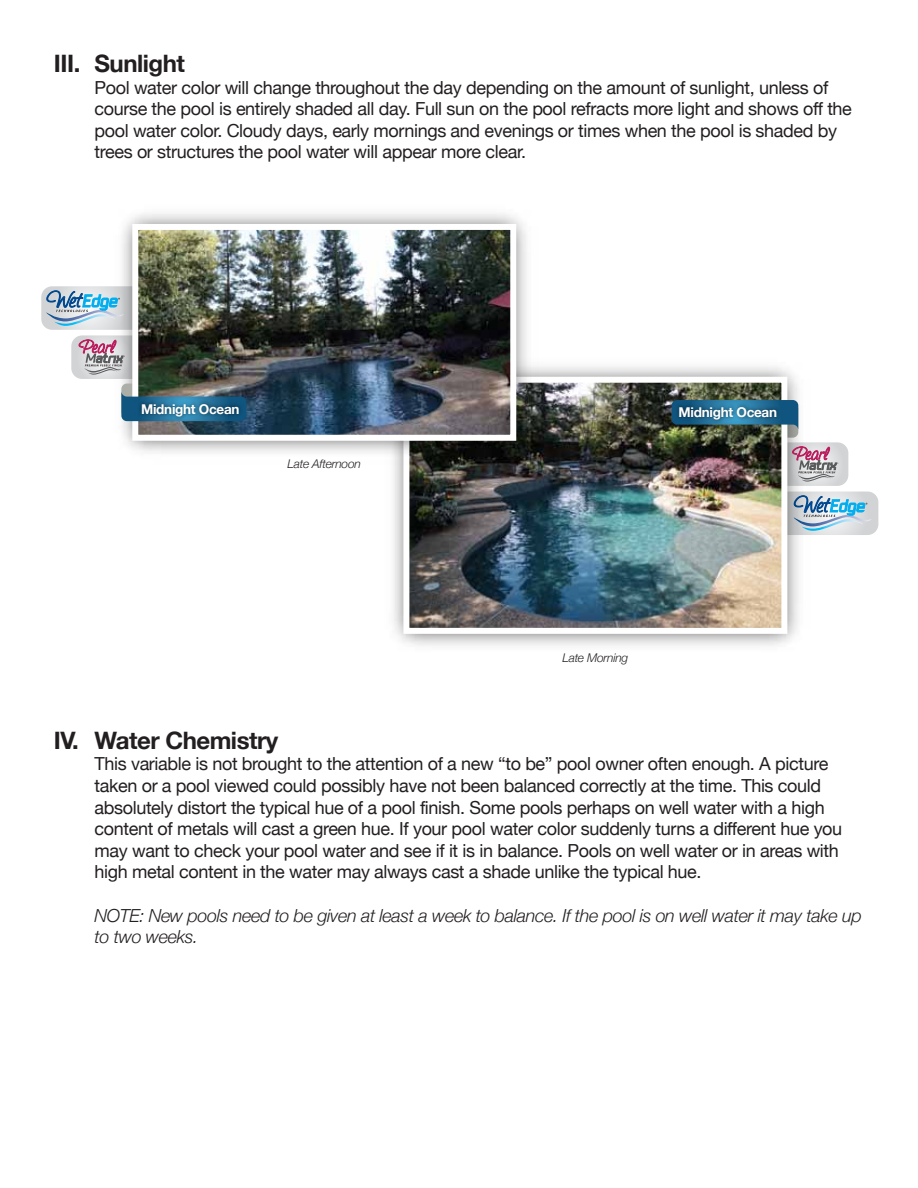
<style>
.page{position:relative;width:918px;height:1188px;background:#fff}
.page>*{position:absolute;margin:0;border:0;box-sizing:border-box;transform-origin:0 0}
.t1{font:700 24px "Helvetica Neue";letter-spacing:-.02em;color:#231f20}
.t2{font:18px/21.6px "Helvetica Neue";letter-spacing:-.02em;color:#231f20}
.t3{font:italic 300 18px/21.6px "Helvetica Neue";letter-spacing:-.02em;color:#231f20}
.t4{font:700 13.5px "Helvetica Neue";letter-spacing:-.02em;color:#fff}
.t5{font:italic 300 12px "Helvetica Neue";letter-spacing:-.02em;color:#231f20}
</style>
<div class="page">
<svg style="left:810px;top:492px;width:68px;height:43px;background:#b2cddc"></svg>
<img style="left:393px;top:366px;width:417px;height:280px">
<img style="left:410px;top:384px;width:370px;height:243px">
<div style="left:403px;top:377px;width:384px;height:257px;border:6px solid #fff"></div>
<img style="left:672px;top:399px;width:111px;height:1px">
<img style="left:672px;top:400px;width:176px;height:86px">
<img style="left:122px;top:213px;width:417px;height:251px">
<img style="left:139px;top:231px;width:370px;height:203px">
<div style="left:132px;top:224px;width:384px;height:217px;border:6px solid #fff"></div>
<img style="left:135px;top:421px;width:111px;height:3px">
<img style="left:41px;top:286px;width:205px;height:135px">
<h1 class="t1" style="left:54px;top:49px;width:132px">III. Sunlight</h1>
<p class="t2" style="left:94px;top:76px;width:759px">Pool water color will change throughout the day depending on the amount of sunlight, unless of course the pool is entirely shaded all day. Full sun on the pool refracts more light and shows off the pool water color. Cloudy days, early mornings and evenings or times when the pool is shaded by trees or structures the pool water will appear more clear.</p>
<p class="t4" style="left:141px;top:401px;width:100px">Midnight Ocean</p>
<p class="t5" style="left:288px;top:457px;width:75px">Late Afternoon</p>
<p class="t4" style="left:679px;top:403px;width:100px">Midnight Ocean</p>
<p class="t5" style="left:562px;top:650px;width:67px">Late Morning</p>
<h1 class="t1" style="left:54px;top:725px;width:226px">IV. Water Chemistry</h1>
<p class="t2" style="left:94px;top:753px;width:749px">This variable is not brought to the attention of a new “to be” pool owner often enough. A picture taken or a pool viewed could possibly have not been balanced correctly at the time. This could absolutely distort the typical hue of a pool finish. Some pools perhaps on well water with a high content of metals will cast a green hue. If your pool water color suddenly turns a different hue you may want to check your pool water and see if it is in balance. Pools on well water or in areas with high metal content in the water may always cast a shade unlike the typical hue.</p>
<p class="t3" style="left:94px;top:904px;width:769px">NOTE: New pools need to be given at least a week to balance. If the pool is on well water it may take up to two weeks.</p>
</div>
